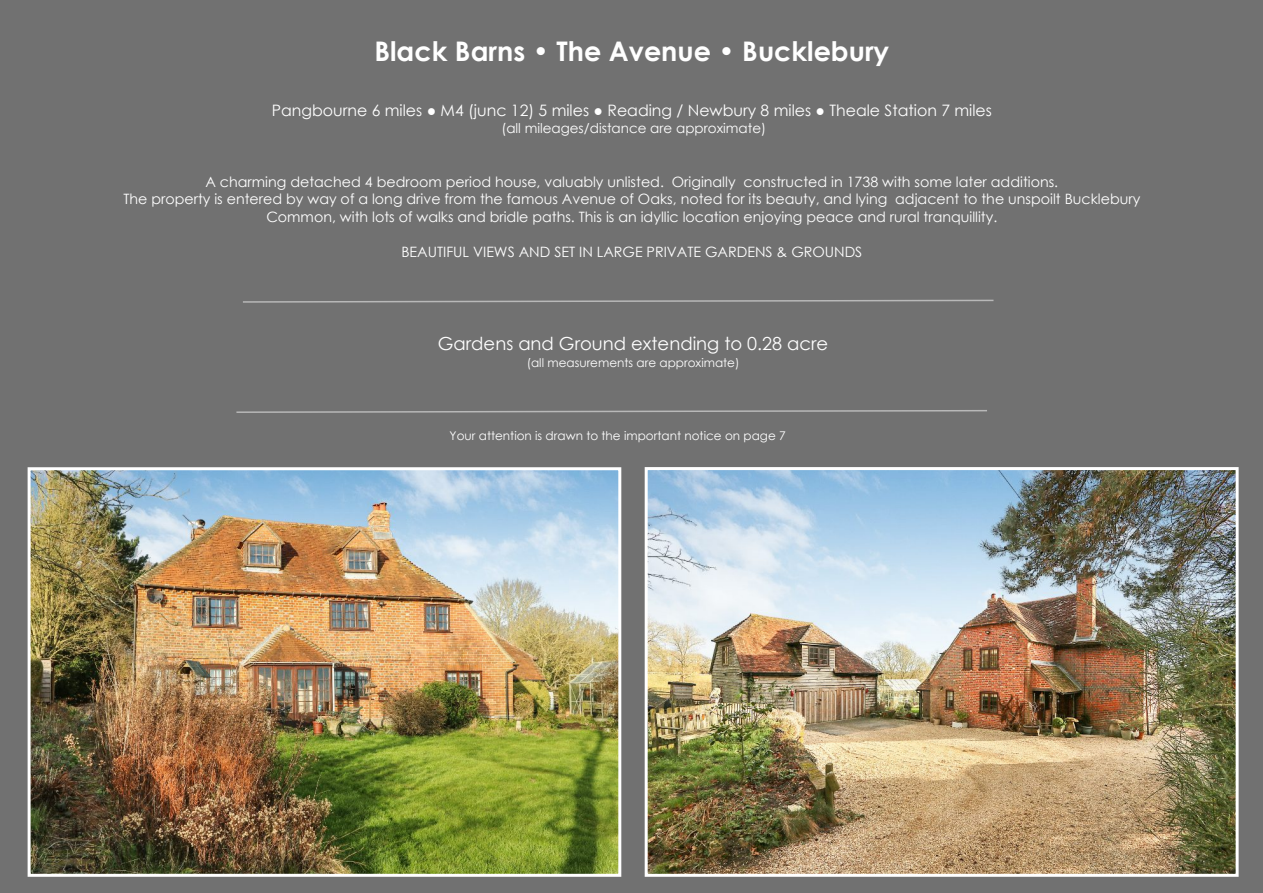
<style>
.page{position:relative;width:1263px;height:893px;background:#717171}
.page>*{position:absolute;margin:0;border:0;box-sizing:border-box;transform-origin:0 0}
.t1{font:700 27px "Century Gothic";color:#fff}
.t2{font:18px "Century Gothic";color:#fff}
.t3{font:15.75px "Century Gothic";color:#fff}
.t4{font:14.25px/17.5px "Century Gothic";color:#fff;text-align:center}
.t5{font:13.5px "Century Gothic";color:#fff}
.t6{font:12px "Century Gothic";color:#fff}
</style>
<div class="page">
<svg style="left:236px;top:410px;width:751px;height:3px"></svg>
<svg style="left:243px;top:299px;width:751px;height:4px"></svg>
<img style="left:649px;top:471px;width:585px;height:402px">
<div style="left:645px;top:467px;width:593px;height:410px;border:3px solid #fff"></div>
<img style="left:32px;top:471px;width:585px;height:402px">
<div style="left:28px;top:467px;width:593px;height:410px;border:3px solid #fff"></div>
<h1 class="t1" style="left:374px;top:40px;width:516px">Black Barns • The Avenue • Bucklebury</h1>
<p class="t3" style="left:272px;top:104px;width:722px">Pangbourne 6 miles ● M4 (junc 12) 5 miles ● Reading / Newbury 8 miles ● Theale Station 7 miles</p>
<p class="t5" style="left:501px;top:123px;width:266px">(all mileages/distance are approximate)</p>
<p class="t4" style="left:123px;top:174px;width:1018px">A charming detached 4 bedroom period house, valuably unlisted. Originally constructed in 1738 with some later additions.<br>The property is entered by way of a long drive from the famous Avenue of Oaks, noted for its beauty, and lying adjacent to the unspoilt Bucklebury<br>Common, with lots of walks and bridle paths. This is an idyllic location enjoying peace and rural tranquillity.</p>
<p class="t4" style="left:401px;top:244px;width:463px">BEAUTIFUL VIEWS AND SET IN LARGE PRIVATE GARDENS &amp; GROUNDS</p>
<p class="t2" style="left:438px;top:337px;width:392px">Gardens and Ground extending to 0.28 acre</p>
<p class="t6" style="left:527px;top:358px;width:214px">(all measurements are approximate)</p>
<p class="t6" style="left:450px;top:431px;width:338px">Your attention is drawn to the important notice on page 7</p>
</div>
